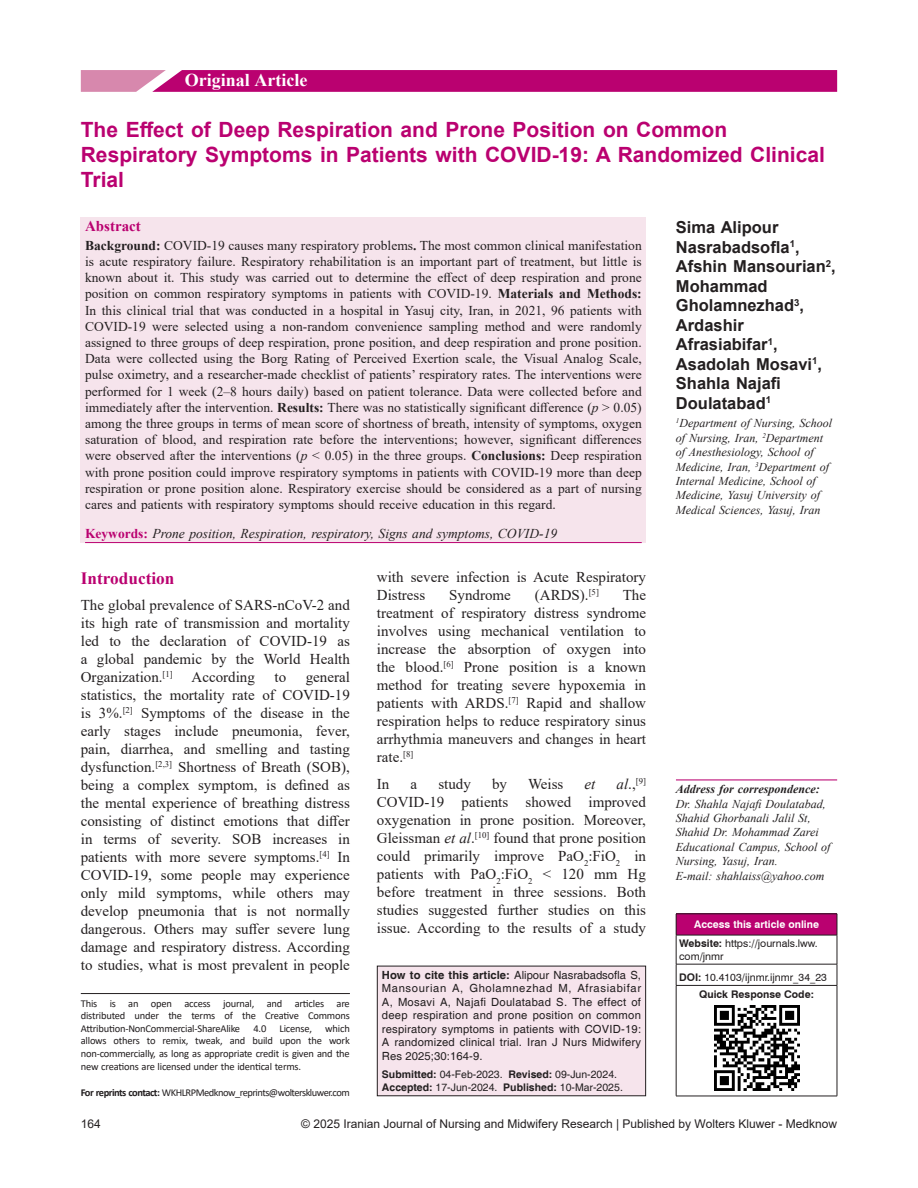
<style>
.page{position:relative;width:918px;height:1188px;background:#fff}
.page>*{position:absolute;margin:0;border:0;box-sizing:border-box;transform-origin:0 0}
.AT{font:700 21px/25.2px "Arial";color:#ba0170}
.AH{font:700 18px "Times New Roman";color:#fff}
.t1{font:700 17.25px "Times New Roman";color:#ba0170}
.AU{font:700 16.5px/19.5px "Arial";color:#231f20}
.TX{font:15px/18px "Times New Roman";color:#231f20;text-align:justify}
.ABSH{font:700 15px "Times New Roman";color:#ba0170}
.TX-2{font:italic 15px "Times New Roman";color:#231f20}
.ABS{font:13.5px/16.2px "Times New Roman";color:#231f20;text-align:justify}
.KWD{font:italic 13.5px "Times New Roman";color:#231f20}
.AFF{font:italic 12px/14.4px "Times New Roman";color:#231f20}
.ADD{font:italic 12px/14.4px "Times New Roman";color:#231f20}
.t2{font:12px "Arial";color:#231f20}
.HTC{font:11.25px/13.5px "Helvetica";letter-spacing:.015em;color:#231f20;text-align:justify}
.TX-3{font:10.5px/12.6px "Calibri";letter-spacing:-.02em;color:#211d1e;text-align:justify}
.HIS{font:10.5px/13.5px "Helvetica";color:#231f20}
.TX-4{font:10.5px "Calibri";letter-spacing:-.05em;color:#231f20}
.Website{font:10.5px/12.6px "Swiss 721 BT";color:#231f20}
.DOI{font:10.5px "Swiss 721 BT";color:#231f20}
.ATAO{font:700 10.5px "Swiss 721 BT";color:#fff}
.QRC{font:700 10.5px "Swiss 721 BT";color:#231f20}
.TX-5{font:8.7px "Times New Roman";color:#231f20}
.s1{font-weight:700}
.s2{font-style:italic}
.s3{font-weight:700;font-style:normal;color:#ba0170}
.s4{font-weight:700;color:#211d1e}
.s5{font-style:italic;font-size:15px}
.s6{font-size:15px}
</style>
<div class="page">
<hr style="left:676px;top:779px;width:161px;height:1px;background:#ba0170">
<div style="left:676px;top:914px;width:161px;height:21px;background:#ba0170"></div>
<hr style="left:676px;top:935px;width:161px;height:1px;background:#231f20">
<hr style="left:676px;top:964px;width:161px;height:1px;background:#231f20">
<hr style="left:676px;top:985px;width:161px;height:1px;background:#231f20">
<hr style="left:676px;top:914px;width:161px;height:1px;background:#231f20">
<svg style="left:676px;top:914px;width:1px;height:71px"></svg>
<svg style="left:837px;top:914px;width:1px;height:71px"></svg>
<hr style="left:676px;top:986px;width:1px;height:110px;background:#231f20">
<hr style="left:837px;top:986px;width:1px;height:110px;background:#231f20">
<hr style="left:676px;top:1096px;width:161px;height:1px;background:#231f20">
<img style="left:714px;top:1005px;width:85px;height:85px">
<div style="left:81px;top:217px;width:565px;height:325px;background:#f6e4ec"></div>
<hr style="left:85px;top:542px;width:557px;height:1px;background:#ba0170">
<svg style="left:81px;top:70px;width:756px;height:22px;background:#be157a"></svg>
<hr style="left:81px;top:993px;width:269px;height:1px;background:#231f20">
<div style="left:377px;top:966px;width:269px;height:130px;background:#f6e4ec"></div>
<div style="left:377px;top:966px;width:269px;height:130px;border:1px solid #231f20"></div>
<p class="AH" style="left:185px;top:67px;width:124px">Original Article</p>
<p class="AT" style="left:81px;top:117px;width:746px">The Effect of Deep Respiration and Prone Position on Common<br>Respiratory Symptoms in Patients with COVID‑19: A Randomized Clinical<br>Trial</p>
<p class="ABSH" style="left:85px;top:216px;width:57px">Abstract</p>
<p class="ABS" style="left:85px;top:237px;width:558px"><span class="s1">Background:</span> COVID‑19 causes many respiratory problems<span class="s1">.</span> The most common clinical manifestation is acute respiratory failure. Respiratory rehabilitation is an important part of treatment, but little is known about it. This study was carried out to determine the effect of deep respiration and prone position on common respiratory symptoms in patients with COVID‑19. <span class="s1">Materials and Methods:<br></span>In this clinical trial that was conducted in a hospital in Yasuj city, Iran, in 2021, 96 patients with COVID‑19 were selected using a non‑random convenience sampling method and were randomly assigned to three groups of deep respiration, prone position, and deep respiration and prone position.<br>Data were collected using the Borg Rating of Perceived Exertion scale, the Visual Analog Scale, pulse oximetry, and a researcher‑made checklist of patients’ respiratory rates. The interventions were performed for 1 week (2–8 hours daily) based on patient tolerance. Data were collected before and immediately after the intervention. <span class="s1">Results:</span> There was no statistically significant difference (<span class="s2">p</span> &gt; 0.05) among the three groups in terms of mean score of shortness of breath, intensity of symptoms, oxygen saturation of blood, and respiration rate before the interventions; however, significant differences were observed after the interventions (<span class="s2">p</span> &lt; 0.05) in the three groups. <span class="s1">Conclusions:</span> Deep respiration with prone position could improve respiratory symptoms in patients with COVID‑19 more than deep respiration or prone position alone. Respiratory exercise should be considered as a part of nursing cares and patients with respiratory symptoms should receive education in this regard.</p>
<p class="KWD" style="left:85px;top:524px;width:474px"><span class="s3">Keywords:</span> Prone position, Respiration, respiratory, Signs and symptoms, COVID‑19</p>
<h1 class="t1" style="left:81px;top:565px;width:95px">Introduction</h1>
<p class="TX" style="left:81px;top:596px;width:271px">The global prevalence of SARS‑nCoV‑2 and its high rate of transmission and mortality led to the declaration of COVID‑19 as a global pandemic by the World Health Organization.<sup>[1]</sup></p>
<p class="TX" style="left:81px;top:668px;width:271px;text-indent:225px">general statistics, the mortality rate of COVID‑19 is 3%.<sup>[2]</sup> Symptoms of the disease in the early stages include pneumonia, fever, pain, diarrhea, and smelling and tasting dysfunction.<sup>[2,3]</sup> Shortness of Breath (SOB), being a complex symptom, is defined as the mental experience of breathing distress consisting of distinct emotions that differ in terms of severity. SOB increases in patients with more severe symptoms.<sup>[4]</sup> In COVID‑19, some people may experience only mild symptoms, while others may develop pneumonia that is not normally dangerous. Others may suffer severe lung damage and respiratory distress. According to studies, what is most prevalent in people</p>
<p class="TX" style="left:192px;top:668px;width:65px">According</p>
<p class="TX" style="left:275px;top:668px;width:13px">to</p>
<p class="TX-3" style="left:81px;top:997px;width:271px">This is an open access journal, and articles are distributed under the terms of the Creative Commons Attribution‑NonCommercial‑ShareAlike</p>
<p class="TX-3" style="left:81px;top:1022px;width:271px;text-indent:244px">which allows others to remix, tweak, and build upon the work non‑commercially, as long as appropriate credit is given and the new creations are licensed under the identical terms.</p>
<p class="TX-4" style="left:81px;top:1085px;width:270px"><span class="s4">For reprints contact:</span> WKHLRPMedknow_reprints@wolterskluwer.com</p>
<p class="TX-3" style="left:253px;top:1022px;width:14px">4.0</p>
<p class="TX-3" style="left:280px;top:1022px;width:34px">License,</p>
<p class="TX" style="left:377px;top:568px;width:271px">with severe infection is Acute Respiratory<br>Distress</p>
<p class="TX" style="left:449px;top:586px;width:63px">Syndrome</p>
<p class="TX" style="left:535px;top:586px;width:65px">(ARDS).<sup>[5]</sup></p>
<p class="TX" style="left:377px;top:586px;width:271px;text-indent:246px">The treatment of respiratory distress syndrome involves using mechanical ventilation to increase the absorption of oxygen into the blood.<sup>[6]</sup> Prone position is a known method for treating severe hypoxemia in patients with ARDS.<sup>[7]</sup> Rapid and shallow respiration helps to reduce respiratory sinus arrhythmia maneuvers and changes in heart rate.<sup>[8]</sup></p>
<p class="TX" style="left:377px;top:774px;width:14px">In</p>
<p class="TX" style="left:411px;top:774px;width:8px">a</p>
<p class="TX" style="left:438px;top:774px;width:34px">study</p>
<p class="TX" style="left:492px;top:774px;width:16px">by</p>
<p class="TX" style="left:528px;top:774px;width:37px">Weiss</p>
<p class="TX-2" style="left:585px;top:773px;width:12px">et</p>
<p class="TX-5" style="left:617px;top:775px;width:31px"><span class="s5">al</span><span class="s6">.,</span>[9]</p>
<p class="TX" style="left:377px;top:792px;width:271px">COVID‑19 patients showed improved oxygenation in prone position. Moreover, Gleissman <span class="s2">et al</span>.<sup>[10]</sup> found that prone position could primarily improve PaO<sub>2</sub>:FiO<sub>2</sub> in patients with PaO<sub>2</sub>:FiO<sub>2</sub> &lt; 120 mm Hg before treatment in three sessions. Both studies suggested further studies on this issue. According to the results of a study</p>
<p class="HTC" style="left:382px;top:969px;width:261px"><span class="s1">How to cite this article:</span> Alipour Nasrabadsofla S, Mansourian A, Gholamnezhad M, Afrasiabifar A, Mosavi A, Najafi Doulatabad S. The effect of deep respiration and prone position on common respiratory symptoms in patients with COVID‑19:<br>A randomized clinical trial. Iran J Nurs Midwifery Res 2025;30:164-9.</p>
<p class="HIS" style="left:382px;top:1068px;width:242px"><span class="s1">Submitted:</span> 04-Feb-2023. <span class="s1">Revised:</span> 09-Jun-2024.<br><span class="s1">Accepted:</span> 17-Jun-2024. <span class="s1">Published:</span> 10-Mar-2025.</p>
<p class="AU" style="left:676px;top:218px;width:161px">Sima Alipour<br>Nasrabadsofla<sup>1</sup>,<br>Afshin Mansourian<sup>2</sup>,<br>Mohammad<br>Gholamnezhad<sup>3</sup>,<br>Ardashir<br>Afrasiabifar<sup>1</sup>,<br>Asadolah Mosavi<sup>1</sup>,<br>Shahla Najafi<br>Doulatabad<sup>1</sup></p>
<p class="AFF" style="left:676px;top:416px;width:158px"><sup>1</sup>Department of Nursing, School of Nursing, Iran, <sup>2</sup>Department of Anesthesiology, School of<br>Medicine, Iran, <sup>3</sup>Department of<br>Internal Medicine, School of<br>Medicine, Yasuj University of<br>Medical Sciences, Yasuj, Iran</p>
<p class="ADD" style="left:676px;top:782px;width:156px"><span class="s1">Address for correspondence:<br></span>Dr. Shahla Najafi Doulatabad,<br>Shahid Ghorbanali Jalil St,<br>Shahid Dr. Mohammad Zarei<br>Educational Campus, School of<br>Nursing, Yasuj, Iran.<br>E‑mail: shahlaiss@yahoo.com</p>
<p class="ATAO" style="left:694px;top:917px;width:126px">Access this article online</p>
<p class="Website" style="left:679px;top:937px;width:140px"><span class="s1">Website:</span> https://journals.lww. com/jnmr</p>
<p class="DOI" style="left:679px;top:970px;width:149px"><span class="s1">DOI:</span> 10.4103/ijnmr.ijnmr_34_23</p>
<p class="QRC" style="left:699px;top:987px;width:116px">Quick Response Code:</p>
<p class="t2" style="left:81px;top:1116px;width:22px">164</p>
<p class="t2" style="left:301px;top:1116px;width:537px">© 2025 Iranian Journal of Nursing and Midwifery Research | Published by Wolters Kluwer - Medknow</p>
</div>
